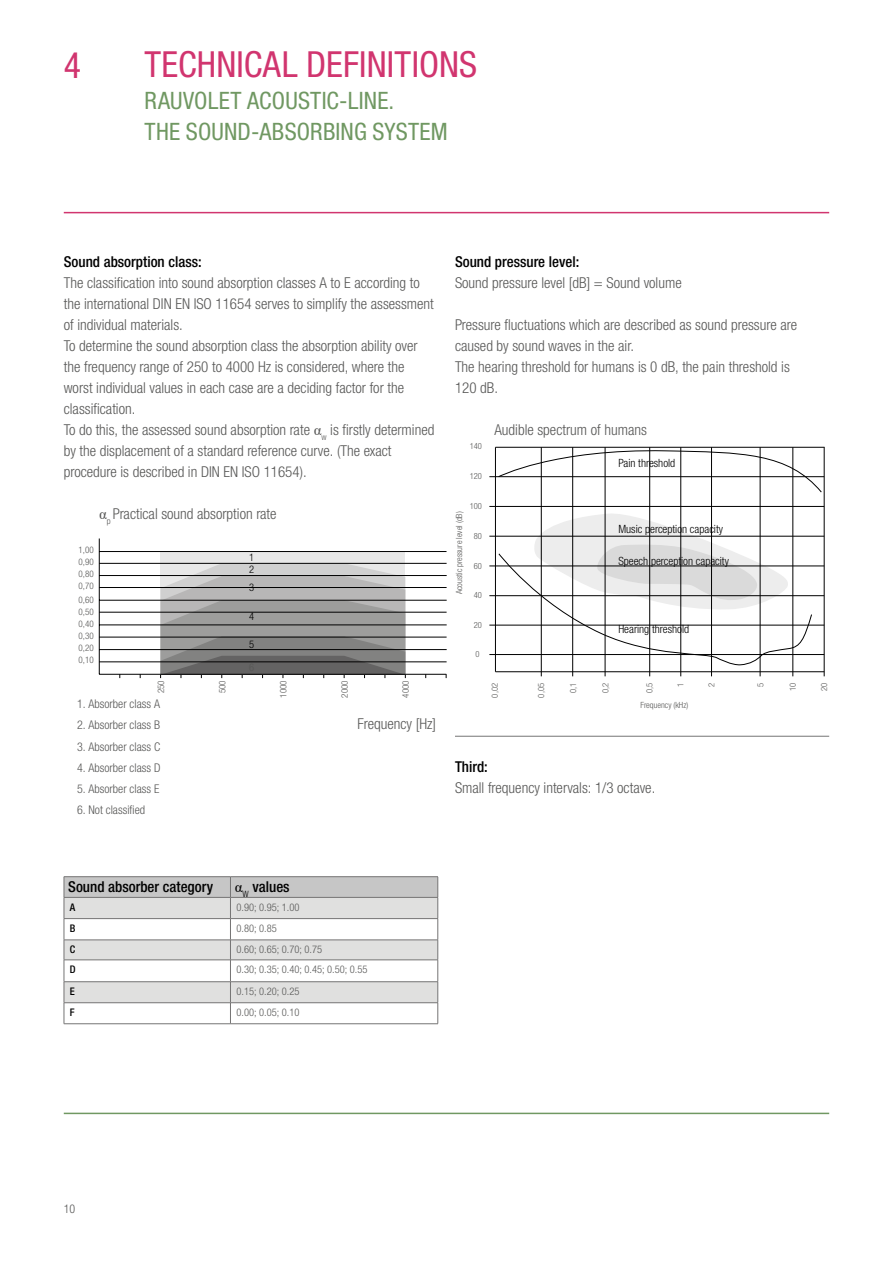
<style>
.page{position:relative;width:893px;height:1263px;background:#fff}
.page>*{position:absolute;margin:0;border:0;box-sizing:border-box;transform-origin:0 0}
.t1{font:condensed 36px "Helvetica Neue LTW1 G";letter-spacing:.005em;color:#d1356f}
.t2{font:condensed 24px "Helvetica Neue LTW1 G";letter-spacing:.005em;color:#709862}
.Fließtext_47{font:300 condensed 15px/21px "Helvetica Neue LTW1 G";color:#575756}
.Hervorhebung_67{font:500 condensed 15px "Helvetica Neue LTW1 G";color:#000}
._1e__Fließtext_Head{font:300 condensed 15px "Helvetica Neue LTW1 G";color:#575756}
.Marginaltext_47{font:300 condensed 12px "Helvetica Neue LTW1 G";color:#575756}
.t3{font:300 condensed 11.4px "Helvetica Neue LTW1 G";color:#000}
.t4{font:300 condensed 11.4px "Helvetica Neue LTW1 G";color:#606465}
.t5{font:300 condensed 10.5px "Helvetica Neue LTW1 G";color:#575756}
.t6{font:500 condensed 10.5px "Helvetica Neue LTW1 G";color:#000}
.t7{font:300 condensed 10.5px/11.9px "Helvetica Neue LTCE";color:#000}
.t8{font:300 condensed 9px/12.6px "Helvetica Neue LT Com";color:#575756}
.t9{font:300 condensed 8.55px "Helvetica Neue LTW1 G";color:#575756}
.s1{font-family:"Times New Roman";font-weight:400;font-stretch:normal}
</style>
<div class="page">
<hr style="left:64px;top:212px;width:765px;height:1px;background:#d1356f">
<hr style="left:64px;top:1113px;width:765px;height:1px;background:#709862">
<div style="left:161px;top:551px;width:244px;height:123px;background:#e8e8e8"></div>
<svg style="left:160px;top:564px;width:246px;height:114px;background:#9f9e9e"></svg>
<hr style="left:99px;top:551px;width:347px;height:1px;background:#000">
<hr style="left:99px;top:674px;width:347px;height:1px;background:#000">
<hr style="left:99px;top:649px;width:348px;height:1px;background:#000">
<hr style="left:99px;top:625px;width:348px;height:1px;background:#000">
<hr style="left:99px;top:600px;width:348px;height:1px;background:#000">
<hr style="left:99px;top:575px;width:348px;height:1px;background:#000">
<hr style="left:99px;top:538px;width:1px;height:136px;background:#000">
<hr style="left:99px;top:563px;width:348px;height:1px;background:#000">
<hr style="left:99px;top:587px;width:348px;height:1px;background:#000">
<hr style="left:99px;top:612px;width:348px;height:1px;background:#000">
<hr style="left:99px;top:637px;width:348px;height:1px;background:#000">
<hr style="left:99px;top:662px;width:348px;height:1px;background:#000">
<hr style="left:495px;top:671px;width:329px;height:1px;background:#000">
<hr style="left:489px;top:654px;width:335px;height:1px;background:#000">
<hr style="left:489px;top:625px;width:335px;height:1px;background:#000">
<hr style="left:489px;top:595px;width:335px;height:1px;background:#000">
<hr style="left:489px;top:566px;width:335px;height:1px;background:#000">
<hr style="left:489px;top:536px;width:335px;height:1px;background:#000">
<hr style="left:489px;top:506px;width:335px;height:1px;background:#000">
<hr style="left:489px;top:476px;width:335px;height:1px;background:#000">
<hr style="left:495px;top:447px;width:330px;height:1px;background:#000">
<hr style="left:541px;top:447px;width:1px;height:229px;background:#000">
<hr style="left:572px;top:447px;width:1px;height:229px;background:#000">
<hr style="left:605px;top:447px;width:1px;height:229px;background:#000">
<hr style="left:649px;top:447px;width:1px;height:229px;background:#000">
<hr style="left:680px;top:447px;width:1px;height:229px;background:#000">
<hr style="left:711px;top:447px;width:1px;height:229px;background:#000">
<hr style="left:760px;top:447px;width:1px;height:229px;background:#000">
<hr style="left:793px;top:447px;width:1px;height:229px;background:#000">
<hr style="left:824px;top:447px;width:1px;height:229px;background:#000">
<hr style="left:495px;top:447px;width:1px;height:225px;background:#000">
<svg style="left:498px;top:449px;width:324px;height:216px"></svg>
<hr style="left:455px;top:736px;width:374px;height:1px;background:#757474">
<hr style="left:64px;top:876px;width:166px;height:1px;background:#757474">
<hr style="left:230px;top:876px;width:208px;height:1px;background:#757474">
<svg style="left:64px;top:877px;width:375px;height:146px"></svg>
<hr style="left:64px;top:940px;width:166px;height:1px;background:#757474">
<hr style="left:230px;top:940px;width:208px;height:1px;background:#757474">
<hr style="left:64px;top:959px;width:166px;height:1px;background:#757474">
<hr style="left:230px;top:959px;width:208px;height:1px;background:#757474">
<hr style="left:64px;top:981px;width:166px;height:1px;background:#757474">
<hr style="left:230px;top:981px;width:208px;height:1px;background:#757474">
<hr style="left:64px;top:1002px;width:166px;height:1px;background:#757474">
<hr style="left:230px;top:1002px;width:208px;height:1px;background:#757474">
<hr style="left:64px;top:1023px;width:166px;height:1px;background:#757474">
<hr style="left:230px;top:1023px;width:208px;height:1px;background:#757474">
<p class="t1" style="left:64px;top:44px;width:19px">4</p>
<p class="t1" style="left:145px;top:43px;width:334px">TECHNICAL DEFINITIONS</p>
<p class="t2" style="left:145px;top:86px;width:251px">RAUVOLET ACOUSTIC-LINE.</p>
<p class="t2" style="left:145px;top:118px;width:304px">THE SOUND-ABSORBING SYSTEM</p>
<p class="Hervorhebung_67" style="left:64px;top:253px;width:139px">Sound absorption class:</p>
<p class="Fließtext_47" style="left:64px;top:273px;width:372px">The classification into sound absorption classes A to E according to the international DIN EN ISO 11654 serves to simplify the assessment of individual materials.</p>
<p class="Fließtext_47" style="left:64px;top:336px;width:355px">To determine the sound absorption class the absorption ability over the frequency range of 250 to 4000 Hz is considered, where the worst individual values in each case are a deciding factor for the classification.</p>
<p class="Fließtext_47" style="left:64px;top:420px;width:372px">To do this, the assessed sound absorption rate <span class="s1">α</span><sub>w</sub> is firstly determined by the displacement of a standard reference curve. (The exact procedure is described in DIN EN ISO 11654).</p>
<p class="_1e__Fließtext_Head" style="left:99px;top:505px;width:179px"><span class="s1">α</span><sub>p</sub> Practical sound absorption rate</p>
<p class="t8" style="left:79px;top:544px;width:17px">1,00</p>
<p class="t8" style="left:79px;top:555px;width:17px">0,90</p>
<p class="t8" style="left:79px;top:593px;width:17px">0,60</p>
<p class="t8" style="left:79px;top:568px;width:17px">0,80</p>
<p class="t8" style="left:79px;top:580px;width:17px">0,70</p>
<p class="t8" style="left:79px;top:605px;width:17px">0,50</p>
<p class="t8" style="left:79px;top:629px;width:17px">0,30</p>
<p class="t8" style="left:79px;top:617px;width:17px">0,40</p>
<p class="t8" style="left:79px;top:641px;width:17px">0,20<br>0,10</p>
<p class="t7" style="left:249px;top:551px;width:7px">1<br>2</p>
<p class="t7" style="left:249px;top:581px;width:7px">3</p>
<p class="t7" style="left:249px;top:611px;width:7px">4</p>
<p class="t7" style="left:249px;top:638px;width:7px">5</p>
<p class="t8" style="left:155px;top:693px;width:14px;rotate:-90deg">250</p>
<p class="t8" style="left:216px;top:693px;width:14px;rotate:-90deg">500</p>
<p class="t8" style="left:338px;top:698px;width:19px;rotate:-90deg">2000</p>
<p class="t8" style="left:399px;top:698px;width:19px;rotate:-90deg">4000</p>
<p class="t8" style="left:277px;top:698px;width:19px;rotate:-90deg">1000</p>
<p class="Marginaltext_47" style="left:77px;top:697px;width:85px">1. Absorber class A</p>
<p class="Marginaltext_47" style="left:77px;top:718px;width:85px">2. Absorber class B</p>
<p class="Marginaltext_47" style="left:77px;top:739px;width:85px">3. Absorber class C</p>
<p class="Marginaltext_47" style="left:77px;top:760px;width:85px">4. Absorber class D</p>
<p class="Marginaltext_47" style="left:77px;top:781px;width:84px">5. Absorber class E</p>
<p class="Marginaltext_47" style="left:77px;top:802px;width:70px">6. Not classified</p>
<p class="Fließtext_47" style="left:358px;top:714px;width:80px">Frequency [Hz]</p>
<p class="Hervorhebung_67" style="left:455px;top:253px;width:126px">Sound pressure level:</p>
<p class="Fließtext_47" style="left:455px;top:273px;width:228px">Sound pressure level [dB] = Sound volume</p>
<p class="Fließtext_47" style="left:455px;top:315px;width:344px">Pressure fluctuations which are described as sound pressure are caused by sound waves in the air.</p>
<p class="Fließtext_47" style="left:455px;top:357px;width:336px">The hearing threshold for humans is 0 dB, the pain threshold is<br>120 dB.</p>
<p class="t9" style="left:470px;top:441px;width:14px">140</p>
<p class="t9" style="left:470px;top:471px;width:14px">120</p>
<p class="t9" style="left:470px;top:501px;width:14px">100</p>
<p class="t9" style="left:454px;top:594px;width:85px;rotate:-90deg">Acoustic pressure level (dB)</p>
<p class="t9" style="left:474px;top:531px;width:10px">80</p>
<p class="t9" style="left:474px;top:561px;width:10px">60</p>
<p class="t9" style="left:474px;top:590px;width:10px">40</p>
<p class="t9" style="left:474px;top:620px;width:10px">20</p>
<p class="t9" style="left:476px;top:649px;width:6px">0</p>
<p class="_1e__Fließtext_Head" style="left:494px;top:421px;width:154px">Audible spectrum of humans</p>
<p class="t4" style="left:495px;top:429px;width:115px">Hörspektrum des Menschen</p>
<p class="t3" style="left:618px;top:456px;width:58px">Pain threshold</p>
<p class="t3" style="left:618px;top:523px;width:106px">Music perception capacity</p>
<p class="t3" style="left:618px;top:554px;width:112px">Speech perception capacity</p>
<p class="t3" style="left:618px;top:622px;width:72px">Hearing threshold</p>
<p class="t9" style="left:490px;top:697px;width:16px;rotate:-90deg">0,02</p>
<p class="t9" style="left:536px;top:697px;width:16px;rotate:-90deg">0,05</p>
<p class="t9" style="left:568px;top:693px;width:12px;rotate:-90deg">0,1</p>
<p class="t9" style="left:600px;top:693px;width:12px;rotate:-90deg">0,2</p>
<p class="t9" style="left:644px;top:693px;width:12px;rotate:-90deg">0,5</p>
<p class="t9" style="left:676px;top:687px;width:6px;rotate:-90deg">1</p>
<p class="t9" style="left:706px;top:687px;width:6px;rotate:-90deg">2</p>
<p class="t9" style="left:755px;top:687px;width:6px;rotate:-90deg">5</p>
<p class="t9" style="left:788px;top:691px;width:10px;rotate:-90deg">10</p>
<p class="t9" style="left:819px;top:691px;width:10px;rotate:-90deg">20</p>
<p class="t9" style="left:640px;top:699px;width:49px">Frequency (kHz)</p>
<p class="Hervorhebung_67" style="left:455px;top:757px;width:34px">Third:</p>
<p class="Fließtext_47" style="left:455px;top:777px;width:202px">Small frequency intervals: 1/3 octave.</p>
<p class="Hervorhebung_67" style="left:68px;top:877px;width:146px">Sound absorber category</p>
<p class="Hervorhebung_67" style="left:235px;top:877px;width:56px"><span class="s1">α</span><sub>W</sub> values</p>
<p class="t6" style="left:70px;top:901px;width:7px">A</p>
<p class="t5" style="left:236px;top:901px;width:64px">0.90; 0.95; 1.00</p>
<p class="t6" style="left:70px;top:922px;width:7px">B</p>
<p class="t5" style="left:236px;top:922px;width:42px">0.80; 0.85</p>
<p class="t6" style="left:70px;top:943px;width:7px">C</p>
<p class="t5" style="left:236px;top:943px;width:87px">0.60; 0.65; 0.70; 0.75</p>
<p class="t6" style="left:70px;top:963px;width:7px">D</p>
<p class="t5" style="left:236px;top:963px;width:133px">0.30; 0.35; 0.40; 0.45; 0.50; 0.55</p>
<p class="t6" style="left:70px;top:985px;width:7px">E</p>
<p class="t5" style="left:236px;top:985px;width:64px">0.15; 0.20; 0.25</p>
<p class="t6" style="left:70px;top:1006px;width:6px">F</p>
<p class="t5" style="left:236px;top:1006px;width:64px">0.00; 0.05; 0.10</p>
<p class="Marginaltext_47" style="left:64px;top:1201px;width:13px">10</p>
</div>
